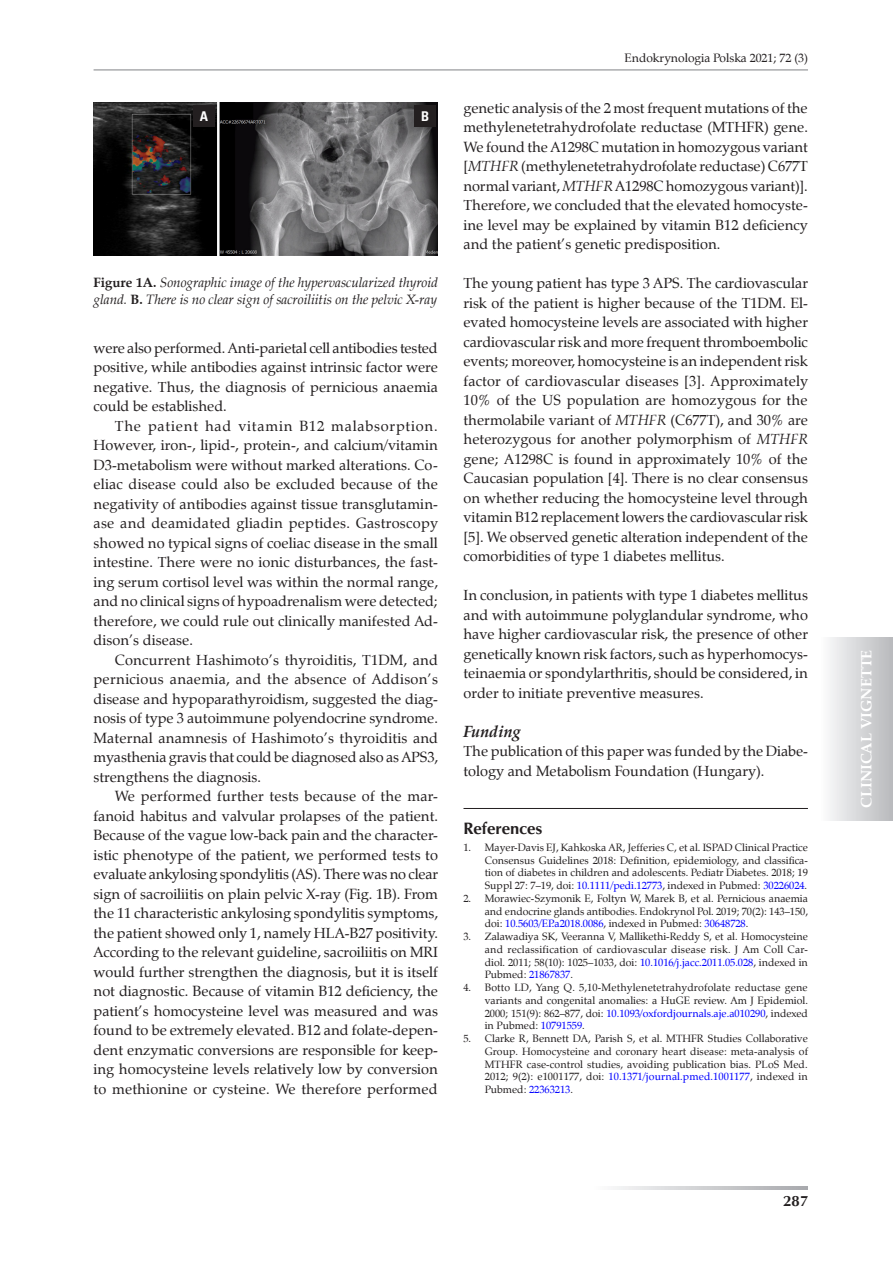
<style>
.page{position:relative;width:893px;height:1263px;background:#fff}
.page>*{position:absolute;margin:0;border:0;box-sizing:border-box;transform-origin:0 0}
.t1{font:700 16.5px "Zapf Humnst EU";color:#231f20}
.t2{font:italic 700 16.2px "Zapf Calligr EU";color:#231f20}
.t3{font:700 15px "Zapf Calligr EU";color:#fff}
.t4{font:700 15px "Zapf Humnst EU";color:#231f20}
.t5{font:14.55px/19.5px "Zapf Calligr EU";color:#231f20;text-align:justify}
.t6{font:italic 13.5px/17px "Zapf Calligr EU";color:#231f20}
.t7{font:700 13.5px "Zurich Cn EU";color:#fff}
.t8{font:12px "Zapf Calligr EU";color:#231f20}
.t9{font:10.5px/12.8px "Zapf Calligr EU";color:#231f20;text-align:justify}
.s1{font-weight:700;font-style:normal}
.s2{font-style:italic}
.s3{color:#00f}
</style>
<div class="page">
<svg style="left:615px;top:1186px;width:192px;height:3px"></svg>
<hr style="left:94px;top:70px;width:714px;height:1px;background:#808285">
<div style="left:820px;top:638px;width:73px;height:182px;background:linear-gradient(to right,#fdfdfe,#b8b9bc)"></div>
<hr style="left:463px;top:808px;width:345px;height:1px;background:#231f20">
<img style="left:94px;top:102px;width:344px;height:154px">
<div style="left:193px;top:105px;width:22px;height:22px;background:#231f20"></div>
<div style="left:415px;top:105px;width:21px;height:22px;background:#231f20"></div>
<p class="t7" style="left:200px;top:108px;width:10px">A</p>
<p class="t7" style="left:421px;top:108px;width:9px">B</p>
<p class="t6" style="left:94px;top:274px;width:346px"><span class="s1">Figure 1A.</span> Sonographic image of the hypervascularized thyroid gland. <span class="s1">B.</span> There is no clear sign of sacroiliitis on the pelvic X-ray</p>
<p class="t5" style="left:94px;top:338px;width:346px">were also performed. Anti-parietal cell antibodies tested positive, while antibodies against intrinsic factor were negative. Thus, the diagnosis of pernicious anaemia could be established.</p>
<p class="t5" style="left:94px;top:416px;width:346px;text-indent:21px">The patient had vitamin B12 malabsorption.<br>However, iron-, lipid-, protein-, and calcium/vitamin D3-metabolism were without marked alterations. Co&shy;eliac disease could also be excluded because of the negativity of antibodies against tissue transglutamin&shy;ase and deamidated gliadin peptides. Gastroscopy showed no typical signs of coeliac disease in the small intestine. There were no ionic disturbances, the fast&shy;ing serum cortisol level was within the normal range, and no clinical signs of hypoadrenalism were detected; therefore, we could rule out clinically manifested Ad&shy;dison’s disease.</p>
<p class="t5" style="left:94px;top:650px;width:346px;text-indent:21px">Concurrent Hashimoto’s thyroiditis, T1DM, and pernicious anaemia, and the absence of Addison’s disease and hypoparathyroidism, suggested the diag&shy;nosis of type 3 autoimmune polyendocrine syndrome.<br>Maternal anamnesis of Hashimoto’s thyroiditis and myasthenia gravis that could be diagnosed also as APS3, strengthens the diagnosis.</p>
<p class="t5" style="left:94px;top:787px;width:346px;text-indent:21px">We performed further tests because of the mar&shy;fanoid habitus and valvular prolapses of the patient.<br>Because of the vague low-back pain and the character&shy;istic phenotype of the patient, we performed tests to evaluate ankylosing spondylitis (AS). There was no clear sign of sacroiliitis on plain pelvic X-ray (Fig. 1B). From the 11 characteristic ankylosing spondylitis symptoms, the patient showed only 1, namely HLA-B27 positivity.<br>According to the relevant guideline, sacroiliitis on MRI would further strengthen the diagnosis, but it is itself not diagnostic. Because of vitamin B12 deficiency, the patient’s homocysteine level was measured and was found to be extremely elevated. B12 and folate-depen&shy;dent enzymatic conversions are responsible for keep&shy;ing homocysteine levels relatively low by conversion to methionine or cysteine. We therefore performed</p>
<p class="t8" style="left:625px;top:50px;width:185px">Endokrynologia Polska 2021; 72 (3)</p>
<p class="t5" style="left:463px;top:98px;width:346px">genetic analysis of the 2 most frequent mutations of the methylenetetrahydrofolate reductase (MTHFR) gene.<br>We found the A1298C mutation in homozygous variant [<span class="s2">MTHFR</span> (methylenetetrahydrofolate reductase) C677T normal variant, <span class="s2">MTHFR</span> A1298C homozygous variant)].<br>Therefore, we concluded that the elevated homocyste&shy;ine level may be explained by vitamin B12 deficiency and the patient’s genetic predisposition.</p>
<p class="t5" style="left:463px;top:274px;width:346px">The young patient has type 3 APS. The cardiovascular risk of the patient is higher because of the T1DM. El&shy;evated homocysteine levels are associated with higher cardiovascular risk and more frequent thromboembolic events; moreover, homocysteine is an independent risk factor of cardiovascular diseases [3]. Approximately 10% of the US population are homozygous for the thermolabile variant of <span class="s2">MTHFR</span> (C677T), and 30% are heterozygous for another polymorphism of <span class="s2">MTHFR </span>gene; A1298C is found in approximately 10% of the Caucasian population [4]. There is no clear consensus on whether reducing the homocysteine level through vitamin B12 replacement lowers the cardiovascular risk [5]. We observed genetic alteration independent of the comorbidities of type 1 diabetes mellitus.</p>
<p class="t5" style="left:463px;top:586px;width:346px">In conclusion, in patients with type 1 diabetes mellitus and with autoimmune polyglandular syndrome, who have higher cardiovascular risk, the presence of other genetically known risk factors, such as hyperhomocys&shy;teinaemia or spondylarthritis, should be considered, in order to initiate preventive measures.</p>
<p class="t2" style="left:463px;top:721px;width:59px">Funding</p>
<p class="t5" style="left:463px;top:742px;width:346px">The publication of this paper was funded by the Diabe&shy;tology and Metabolism Foundation (Hungary).</p>
<p class="t1" style="left:463px;top:818px;width:81px">References</p>
<p class="t9" style="left:485px;top:841px;width:325px;text-indent:-21px">1. Mayer-Davis EJ, Kahkoska AR, Jefferies C, et al. ISPAD Clinical Practice Consensus Guidelines 2018: Definition, epidemiology, and classifica&shy;tion of diabetes in children and adolescents. Pediatr Diabetes. 2018; 19<br>Suppl 27: 7–19, doi: <span class="s3">10.1111/pedi.12773</span>, indexed in Pubmed: <span class="s3">30226024</span>.</p>
<p class="t9" style="left:485px;top:892px;width:325px;text-indent:-21px">2. Morawiec-Szymonik E, Foltyn W, Marek B, et al. Pernicious anaemia and endocrine glands antibodies. Endokrynol Pol. 2019; 70(2): 143–150, doi: <span class="s3">10.5603/EP.a2018.0086</span>, indexed in Pubmed: <span class="s3">30648728</span>.</p>
<p class="t9" style="left:485px;top:930px;width:325px;text-indent:-21px">3. Zalawadiya SK, Veeranna V, Mallikethi-Reddy S, et al. Homocysteine and reclassification of cardiovascular disease risk. J Am Coll Car&shy;diol. 2011; 58(10): 1025–1033, doi: <span class="s3">10.1016/j.jacc.2011.05.028</span>, indexed in Pubmed: <span class="s3">21867837</span>.</p>
<p class="t9" style="left:485px;top:981px;width:325px;text-indent:-21px">4. Botto LD, Yang Q. 5,10-Methylenetetrahydrofolate reductase gene variants and congenital anomalies: a HuGE review. Am J Epidemiol.<br>2000; 151(9): 862–877, doi: <span class="s3">10.1093/oxfordjournals.aje.a010290</span>, indexed in Pubmed: <span class="s3">10791559</span>.</p>
<p class="t9" style="left:485px;top:1032px;width:325px;text-indent:-21px">5. Clarke R, Bennett DA, Parish S, et al. MTHFR Studies Collaborative Group. Homocysteine and coronary heart disease: meta-analysis of MTHFR case-control studies, avoiding publication bias. PLoS Med.<br>2012; 9(2): e1001177, doi: <span class="s3">10.1371/journal.pmed.1001177</span>, indexed in Pubmed: <span class="s3">22363213</span>.</p>
<p class="t4" style="left:783px;top:1191px;width:26px">287</p>
<p class="t3" style="left:857px;top:808px;width:160px;rotate:-90deg">Clinical vignette</p>
</div>
